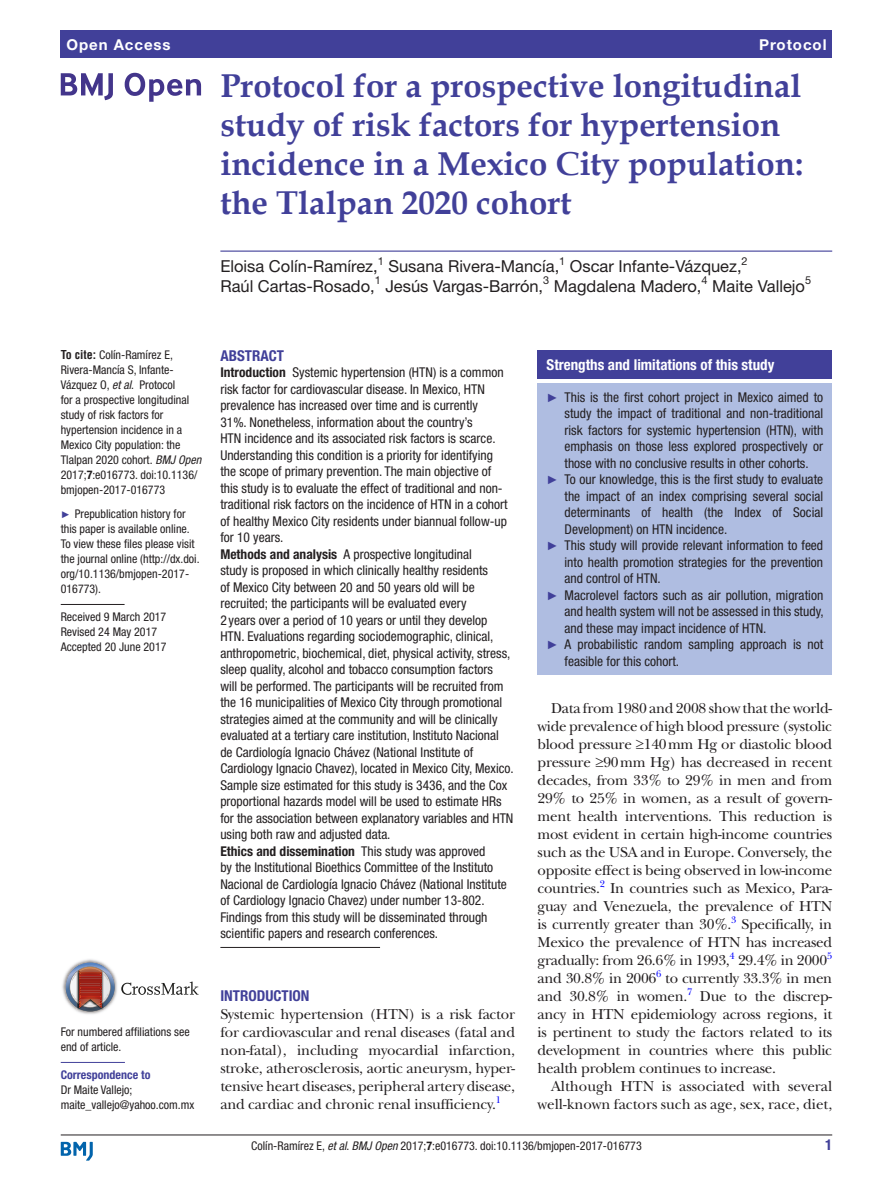
<style>
.page{position:relative;width:893px;height:1191px;background:#fff}
.page>*{position:absolute;margin:0;border:0;box-sizing:border-box;transform-origin:0 0}
.t1{font:700 33px/39px "Book Antiqua";color:#414099}
.t2{font:16.5px "Helvetica Neue LT Std";color:#231f20}
.t3{font:15px/18px "New Baskerville";letter-spacing:-.02em;color:#231f20;text-align:justify}
.t4{font:15px/18px "New Baskerville";color:#231f20;text-align:right}
.t5{font:700 condensed 15px "Helvetica Neue LT Std";color:#fff}
.t6{font:700 condensed 15px "Helvetica Neue LT Std";color:#414099}
.t7{font:700 15px "Helvetica Neue LT Std";letter-spacing:.065em;color:#fff}
.t8{font:condensed 13.5px/16.5px "Helvetica Neue LT Std";color:#231f20}
.t9{font:condensed 12px/15px "Helvetica Neue LT Std";color:#231f20}
.t10{font:700 condensed 12px "Helvetica Neue LT Std";color:#414099}
.t11{font:10.95px "Helvetica Neue LT Std";color:#231f20}
.t12{font:9.9px "New Baskerville";color:#00f}
.s1{font-family:"Helvetica LT Std";font-weight:700}
.s2{font-style:italic}
.s3{font-weight:700}
.s4{font-family:"Arial";font-stretch:normal;font-size:9.75px;color:#414099}
.s5{font-family:"Arial";font-stretch:normal;font-size:12px;color:#414099}
</style>
<div class="page">
<hr style="left:61px;top:1134px;width:771px;height:1px;background:#231f20">
<svg style="left:61px;top:1141px;width:32px;height:19px"></svg>
<div style="left:61px;top:31px;width:771px;height:27px;background:#414099"></div>
<hr style="left:220px;top:250px;width:612px;height:2px;background:#414099">
<hr style="left:61px;top:604px;width:64px;height:1px;background:#231f20">
<hr style="left:61px;top:1062px;width:64px;height:1px;background:#414099">
<svg style="left:61px;top:73px;width:52px;height:27px"></svg>
<svg style="left:125px;top:73px;width:76px;height:29px"></svg>
<img style="left:62px;top:959px;width:55px;height:55px">
<svg style="left:66px;top:962px;width:49px;height:49px"></svg>
<svg style="left:121px;top:981px;width:78px;height:13px"></svg>
<hr style="left:220px;top:947px;width:160px;height:1px;background:#231f20">
<div style="left:538px;top:350px;width:294px;height:29px;background:#414099"></div>
<div style="left:538px;top:383px;width:294px;height:291px;background:#afbde1"></div>
<p class="t7" style="left:66px;top:35px;width:106px">Open Access</p>
<p class="t7" style="left:759px;top:35px;width:69px">Protocol</p>
<h1 class="t1" style="left:220px;top:66px;width:584px">Protocol for a prospective longitudinal study of risk factors for hypertension incidence in a Mexico City population: the Tlalpan 2020 cohort</h1>
<p class="t2" style="left:220px;top:257px;width:159px">Eloisa Colín-Ramírez,</p>
<p class="t11" style="left:378px;top:254px;width:8px">1</p>
<p class="t2" style="left:388px;top:257px;width:172px">Susana Rivera-Mancía,</p>
<p class="t11" style="left:559px;top:254px;width:8px">1</p>
<p class="t2" style="left:570px;top:257px;width:173px">Oscar Infante-Vázquez,</p>
<p class="t11" style="left:742px;top:254px;width:8px">2</p>
<p class="t2" style="left:220px;top:276px;width:156px">Raúl Cartas-Rosado,</p>
<p class="t11" style="left:375px;top:274px;width:8px">1</p>
<p class="t2" style="left:385px;top:276px;width:159px">Jesús Vargas-Barrón,</p>
<p class="t11" style="left:543px;top:274px;width:8px">3</p>
<p class="t2" style="left:554px;top:276px;width:149px">Magdalena Madero,</p>
<p class="t11" style="left:701px;top:274px;width:8px">4</p>
<p class="t2" style="left:712px;top:276px;width:94px">Maite Vallejo</p>
<p class="t11" style="left:805px;top:274px;width:8px">5</p>
<p class="t9" style="left:61px;top:347px;width:142px"><span class="s1">To cite:</span> Colín-Ramírez E,<br>Rivera-Mancía S, Infante-<br>Vázquez O, <span class="s2">et al</span>. Protocol<br>for a prospective longitudinal study of risk factors for hypertension incidence in a<br>Mexico City population: the<br>Tlalpan 2020 cohort. <span class="s2">BMJ Open<br></span>2017;<span class="s3">7</span>:e016773. doi:10.1136/ bmjopen-2017-016773</p>
<p class="t9" style="left:61px;top:506px;width:140px"><span class="s4">►</span> Prepublication history for this paper is available online.<br>To view these files please visit the journal online (http://dx.doi. org/10.1136/bmjopen-2017-<br>016773).</p>
<p class="t9" style="left:61px;top:609px;width:107px">Received 9 March 2017<br>Revised 24 May 2017<br>Accepted 20 June 2017</p>
<p class="t9" style="left:61px;top:1024px;width:130px">For numbered affiliations see end of article.</p>
<p class="t10" style="left:61px;top:1067px;width:91px">Correspondence to</p>
<p class="t9" style="left:61px;top:1082px;width:135px">Dr Maite Vallejo; maite_vallejo@yahoo.com.mx</p>
<p class="t6" style="left:220px;top:346px;width:65px">Abstract</p>
<p class="t8" style="left:220px;top:364px;width:295px"><span class="s3">Introduction</span> Systemic hypertension (HTN) is a common risk factor for cardiovascular disease. In Mexico, HTN prevalence has increased over time and is currently<br>31%. Nonetheless, information about the country’s<br>HTN incidence and its associated risk factors is scarce.<br>Understanding this condition is a priority for identifying<br>the scope of primary prevention. The main objective of<br>this study is to evaluate the effect of traditional and non&shy;traditional risk factors on the incidence of HTN in a cohort of healthy Mexico City residents under biannual follow-up for 10 years.<br><span class="s3">Methods and analysis</span> A prospective longitudinal<br>study is proposed in which clinically healthy residents<br>of Mexico City between 20 and 50 years old will be recruited; the participants will be evaluated every<br>2 years over a period of 10 years or until they develop HTN. Evaluations regarding sociodemographic, clinical, anthropometric, biochemical, diet, physical activity, stress, sleep quality, alcohol and tobacco consumption factors<br>will be performed. The participants will be recruited from the 16 municipalities of Mexico City through promotional strategies aimed at the community and will be clinically evaluated at a tertiary care institution, Instituto Nacional de Cardiología Ignacio Chávez (National Institute of Cardiology Ignacio Chavez), located in Mexico City, Mexico.<br>Sample size estimated for this study is 3436, and the Cox proportional hazards model will be used to estimate HRs for the association between explanatory variables and HTN using both raw and adjusted data.<br><span class="s3">Ethics and dissemination</span> This study was approved<br>by the Institutional Bioethics Committee of the Instituto Nacional de Cardiología Ignacio Chávez (National Institute of Cardiology Ignacio Chavez) under number 13-802.<br>Findings from this study will be disseminated through scientific papers and research conferences.</p>
<p class="t6" style="left:220px;top:987px;width:91px">Introduction</p>
<p class="t3" style="left:220px;top:1005px;width:296px">Systemic hypertension (HTN) is a risk factor for cardiovascular and renal diseases (fatal and non-fatal), including myocardial infarction, stroke, atherosclerosis, aortic aneurysm, hyper&shy;tensive heart diseases, peripheral artery disease, and cardiac and chronic renal insufficiency.<sup>1</sup></p>
<p class="t5" style="left:547px;top:355px;width:229px">Strengths and limitations of this study</p>
<p class="t8" style="left:547px;top:388px;width:278px"><span class="s5">►</span> This is the first cohort project in Mexico aimed to</p>
<p class="t8" style="left:565px;top:405px;width:260px">study the impact of traditional and non-traditional</p>
<p class="t8" style="left:565px;top:421px;width:260px">risk factors for systemic hypertension (HTN), with</p>
<p class="t8" style="left:565px;top:438px;width:260px">emphasis on those less explored prospectively or</p>
<p class="t8" style="left:565px;top:454px;width:246px">those with no conclusive results in other cohorts.</p>
<p class="t8" style="left:547px;top:471px;width:278px"><span class="s5">►</span> To our knowledge, this is the first study to evaluate</p>
<p class="t8" style="left:565px;top:487px;width:260px">the impact of an index comprising several social</p>
<p class="t8" style="left:565px;top:504px;width:260px">determinants of health (the Index of Social</p>
<p class="t8" style="left:565px;top:520px;width:164px">Development) on HTN incidence.</p>
<p class="t8" style="left:547px;top:537px;width:278px"><span class="s5">►</span> This study will provide relevant information to feed</p>
<p class="t8" style="left:565px;top:553px;width:260px">into health promotion strategies for the prevention</p>
<p class="t8" style="left:565px;top:570px;width:98px">and control of HTN.</p>
<p class="t8" style="left:547px;top:586px;width:278px"><span class="s5">►</span> Macrolevel factors such as air pollution, migration</p>
<p class="t8" style="left:565px;top:603px;width:261px">and health system will not be assessed in this study,</p>
<p class="t8" style="left:565px;top:619px;width:203px">and these may impact incidence of HTN.</p>
<p class="t8" style="left:547px;top:636px;width:278px"><span class="s5">►</span> A probabilistic random sampling approach is not</p>
<p class="t8" style="left:565px;top:652px;width:116px">feasible for this cohort.</p>
<p class="t3" style="left:538px;top:699px;width:296px;text-indent:14px">Data from 1980 and 2008 show that the world&shy;wide prevalence of high blood pressure (systolic blood pressure ≥140mm Hg or diastolic blood pressure ≥90mm Hg) has decreased in recent decades, from 33% to 29% in men and from 29% to 25% in women, as a result of govern&shy;ment health interventions. This reduction is most evident in certain high-income countries such as the USA and in Europe. Conversely, the opposite effect is being observed in low-income countries.</p>
<p class="t12" style="left:600px;top:877px;width:7px">2</p>
<p class="t3" style="left:538px;top:879px;width:296px;text-indent:73px">In countries such as Mexico, Para&shy;guay and Venezuela, the prevalence of HTN is currently greater than 30%.</p>
<p class="t12" style="left:731px;top:913px;width:7px">3</p>
<p class="t3" style="left:538px;top:915px;width:296px;text-indent:204px">Specifically, in Mexico the prevalence of HTN has increased gradually: from 26.6% in 1993,</p>
<p class="t12" style="left:730px;top:949px;width:7px">4</p>
<p class="t3" style="left:738px;top:951px;width:91px">29.4% in 2000</p>
<p class="t12" style="left:827px;top:949px;width:7px">5</p>
<p class="t3" style="left:538px;top:969px;width:120px">and 30.8% in 2006</p>
<p class="t12" style="left:656px;top:967px;width:7px">6</p>
<p class="t3" style="left:538px;top:969px;width:296px;text-indent:128px">to currently 33.3% in men and 30.8% in women.</p>
<p class="t12" style="left:687px;top:985px;width:7px">7</p>
<p class="t3" style="left:538px;top:987px;width:296px;text-indent:162px">Due to the discrep&shy;ancy in HTN epidemiology across regions, it is pertinent to study the factors related to its development in countries where this public health problem continues to increase.</p>
<p class="t4" style="left:538px;top:1077px;width:296px">Although HTN is associated with several well-known factors such as age, sex, race, diet,</p>
<p class="t9" style="left:251px;top:1137px;width:392px">Colín-Ramírez E, <span class="s2">et al</span>. <span class="s2">BMJ Open</span> 2017;<span class="s3">7</span>:e016773. doi:10.1136/bmjopen-2017-016773</p>
<p class="t6" style="left:825px;top:1135px;width:9px">1</p>
</div>
